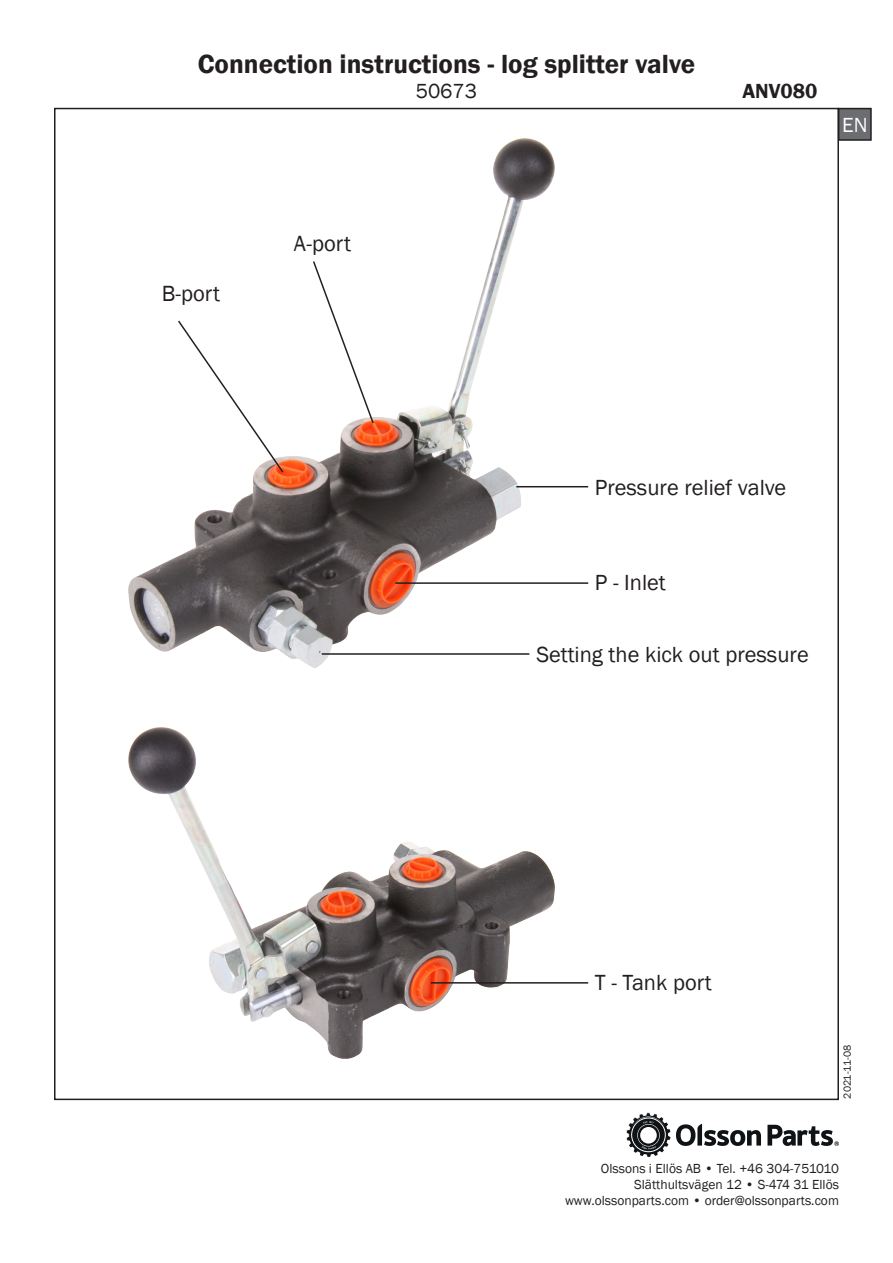
<style>
.page{position:relative;width:893px;height:1263px;background:#fff}
.page>*{position:absolute;margin:0;border:0;box-sizing:border-box;transform-origin:0 0}
.t1{font:600 27px "Franklin Gothic";color:#231f20}
.t2{font:22.65px "Franklin Gothic";color:#231f20}
.t3{font:22.5px "Franklin Gothic";color:#231f20}
.t4{font:600 21px "Franklin Gothic";color:#231f20}
.t5{font:21px "Franklin Gothic";color:#231f20}
.t6{font:21px "Franklin Gothic";color:#fff}
.t7{font:13.5px/16.2px "Franklin Gothic";color:#231f20;text-align:right}
.t8{font:10.5px "Franklin Gothic";color:#231f20}
</style>
<div class="page">
<img style="left:129px;top:728px;width:425px;height:331px">
<img style="left:129px;top:138px;width:425px;height:529px">
<hr style="left:431px;top:982px;width:157px;height:1px;background:#231f20">
<hr style="left:395px;top:582px;width:193px;height:2px;background:#231f20">
<hr style="left:516px;top:486px;width:72px;height:1px;background:#231f20">
<hr style="left:322px;top:653px;width:207px;height:2px;background:#231f20">
<svg style="left:312px;top:260px;width:63px;height:165px"></svg>
<svg style="left:176px;top:319px;width:109px;height:155px"></svg>
<div style="left:839px;top:109px;width:32px;height:31px;background:#6c6d70"></div>
<div style="left:838px;top:108px;width:34px;height:33px;border:2px solid #231f20"></div>
<svg style="left:676px;top:1124px;width:85px;height:22px"></svg>
<svg style="left:626px;top:1113px;width:44px;height:44px"></svg>
<svg style="left:767px;top:1125px;width:72px;height:21px"></svg>
<p class="t1" style="left:198px;top:47px;width:499px">Connection instructions - log splitter valve</p>
<p class="t5" style="left:416px;top:78px;width:63px">50673</p>
<p class="t4" style="left:742px;top:78px;width:76px">ANV080</p>
<h3 class="t6" style="left:842px;top:112px;width:27px">EN</h3>
<p class="t2" style="left:162px;top:280px;width:60px">B-port</p>
<p class="t2" style="left:294px;top:230px;width:59px">A-port</p>
<p class="t3" style="left:595px;top:474px;width:193px">Pressure relief valve</p>
<p class="t3" style="left:595px;top:569px;width:72px">P - Inlet</p>
<p class="t3" style="left:536px;top:640px;width:274px">Setting the kick out pressure</p>
<p class="t3" style="left:595px;top:969px;width:119px">T - Tank port</p>
<p class="t8" style="left:841px;top:1098px;width:55px;rotate:-90deg">2021-11-08</p>
<p class="t7" style="left:565px;top:1160px;width:275px">Olssons i Ellös AB • Tel. +46 304-751010<br>Slätthultsvägen 12 • S-474 31 Ellös www.olssonparts.com • order@olssonparts.com</p>
</div>
